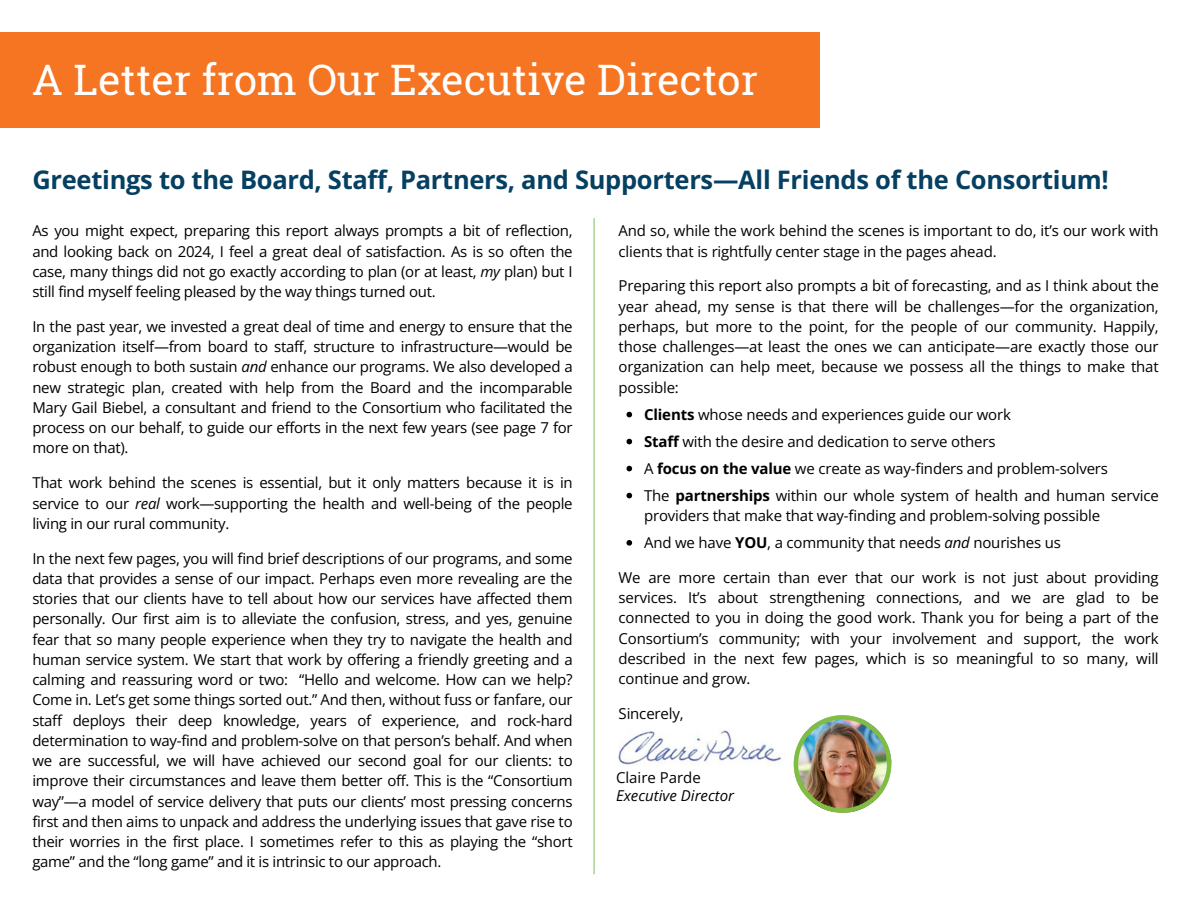
<style>
.page{position:relative;width:1188px;height:918px;background:#fff}
.page>*{position:absolute;margin:0;border:0;box-sizing:border-box;transform-origin:0 0}
.t1{font:42px "Roboto Slab";color:#fff}
.t2{font:700 25.5px "Open Sans";letter-spacing:-.01em;color:#053f62}
.t3{font:15px/20.2px "Open Sans";letter-spacing:-.01em;color:#000;text-align:justify}
.t4{font:italic 15px "Open Sans";color:#000}
.s1{font-style:italic}
.s2{font-weight:700}
</style>
<div class="page">
<div style="left:0;top:32px;width:820px;height:96px;background:#f57523"></div>
<svg style="left:626px;top:412px;width:6px;height:5px"></svg>
<svg style="left:626px;top:439px;width:6px;height:5px"></svg>
<svg style="left:626px;top:466px;width:6px;height:5px"></svg>
<svg style="left:626px;top:493px;width:6px;height:5px"></svg>
<svg style="left:626px;top:540px;width:6px;height:6px"></svg>
<img style="left:618px;top:730px;width:176px;height:38px">
<img style="left:794px;top:715px;width:97px;height:98px">
<hr style="left:594px;top:218px;width:1px;height:656px;background:#8ec269">
<p class="t1" style="left:32px;top:51px;width:727px">A Letter from Our Executive Director</p>
<p class="t2" style="left:32px;top:162px;width:1078px">Greetings to the Board, Staff, Partners, and Supporters—All Friends of the Consortium!</p>
<h1 class="t3" style="left:32px;top:220px;width:542px">As you might expect, preparing this report always prompts a bit of reflection, and looking back on 2024, I feel a great deal of satisfaction. As is so often the case, many things did not go exactly according to plan (or at least, <span class="s1">my</span> plan) but I still find myself feeling pleased by the way things turned out.</h1>
<h2 class="t3" style="left:32px;top:316px;width:542px">In the past year, we invested a great deal of time and energy to ensure that the organization itself—from board to staff, structure to infrastructure—would be robust enough to both sustain <span class="s1">and</span> enhance our programs. We also developed a new strategic plan, created with help from the Board and the incomparable Mary Gail Biebel, a consultant and friend to the Consortium who facilitated the process on our behalf, to guide our efforts in the next few years (see page 7 for more on that).</h2>
<p class="t3" style="left:32px;top:472px;width:542px">That work behind the scenes is essential, but it only matters because it is in service to our <span class="s1">real</span> work—supporting the health and well-being of the people living in our rural community.</p>
<p class="t3" style="left:32px;top:548px;width:542px">In the next few pages, you will find brief descriptions of our programs, and some data that provides a sense of our impact. Perhaps even more revealing are the stories that our clients have to tell about how our services have affected them personally. Our first aim is to alleviate the confusion, stress, and yes, genuine fear that so many people experience when they try to navigate the health and human service system. We start that work by offering a friendly greeting and a calming and reassuring word or two: “Hello and welcome. How can we help?<br>Come in. Let’s get some things sorted out.” And then, without fuss or fanfare, our staff deploys their deep knowledge, years of experience, and rock-hard determination to way-find and problem-solve on that person’s behalf. And when we are successful, we will have achieved our second goal for our clients: to improve their circumstances and leave them better off. This is the “Consortium way”—a model of service delivery that puts our clients’ most pressing concerns first and then aims to unpack and address the underlying issues that gave rise to their worries in the first place. I sometimes refer to this as playing the “short game” and the “long game” and it is intrinsic to our approach.</p>
<p class="t3" style="left:619px;top:220px;width:542px">And so, while the work behind the scenes is important to do, it’s our work with clients that is rightfully center stage in the pages ahead.</p>
<p class="t3" style="left:619px;top:275px;width:542px">Preparing this report also prompts a bit of forecasting, and as I think about the year ahead, my sense is that there will be challenges—for the organization, perhaps, but more to the point, for the people of our community. Happily, those challenges—at least the ones we can anticipate—are exactly those our organization can help meet, because we possess all the things to make that possible:</p>
<p class="t3" style="left:644px;top:404px;width:368px"><span class="s2">Clients</span> whose needs and experiences guide our work</p>
<p class="t3" style="left:644px;top:431px;width:353px"><span class="s2">Staff</span> with the desire and dedication to serve others</p>
<p class="t3" style="left:644px;top:458px;width:465px">A <span class="s2">focus on the value</span> we create as way-finders and problem-solvers</p>
<p class="t3" style="left:644px;top:485px;width:516px">The <span class="s2">partnerships</span> within our whole system of health and human service providers that make that way-finding and problem-solving possible</p>
<p class="t3" style="left:644px;top:532px;width:418px">And we have <span class="s2">YOU</span>, a community that needs <span class="s1">and</span> nourishes us</p>
<p class="t3" style="left:619px;top:567px;width:542px">We are more certain than ever that our work is not just about providing services. It’s about strengthening connections, and we are glad to be connected to you in doing the good work. Thank you for being a part of the Consortium’s community; with your involvement and support, the work described in the next few pages, which is so meaningful to so many, will continue and grow.</p>
<p class="t3" style="left:619px;top:703px;width:67px">Sincerely,</p>
<p class="t3" style="left:616px;top:767px;width:86px">Claire Parde</p>
<p class="t4" style="left:616px;top:785px;width:120px">Executive Director</p>
</div>
